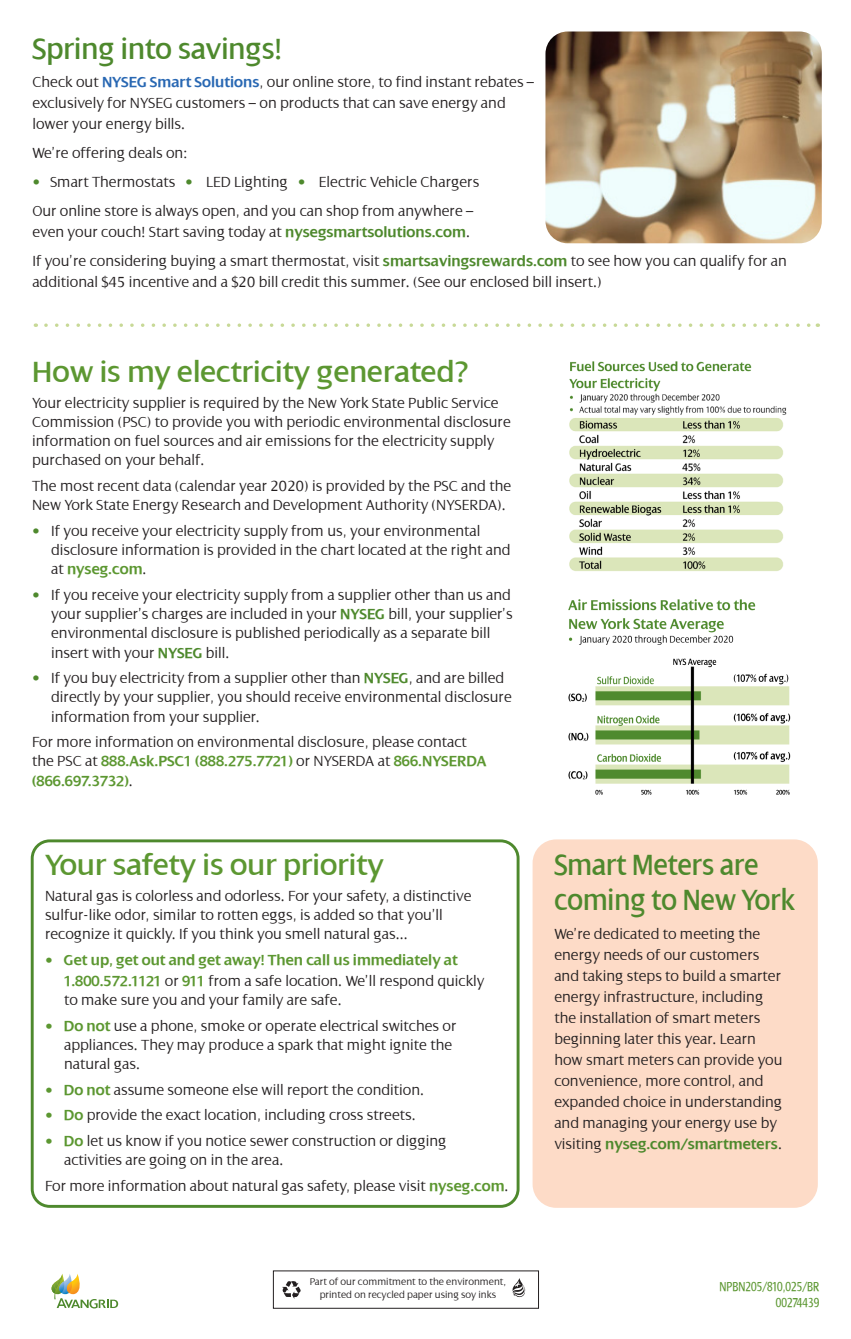
<style>
.page{position:relative;width:851px;height:1339px;background:#fff}
.page>*{position:absolute;margin:0;border:0;box-sizing:border-box;transform-origin:0 0}
.t1{font:31.5px "Dialog";color:#5c9731}
.t2{font:31.5px/35px "Dialog";color:#4e892d;scale:.9 1}
.t3{font:31.5px "Dialog";color:#4e892d;scale:.95 1}
.t4{font:300 15.75px/19.2px "Dialog";color:#231f20}
.t5{font:600 15.75px/21px "Dialog";color:#5c9731}
.t6{font:condensed 14px/16.8px "Dialog";color:#5c9731;text-align:right}
.t7{font:300 10.5px/12.6px "Dialog";color:#231f20;text-align:center}
.s1{font-weight:600;color:#2968b3}
.s2{color:#4e892d}
.s3{font-weight:600;color:#4e892d}
.s4{font-weight:600;color:#5c9731}
.s5{font-weight:300;color:#231f20}
</style>
<div class="page">
<svg style="left:51px;top:1274px;width:67px;height:34px"></svg>
<svg style="left:282px;top:1281px;width:18px;height:17px"></svg>
<svg style="left:512px;top:1278px;width:13px;height:19px"></svg>
<div style="left:532px;top:839px;width:285px;height:369px;background:#fddbc7;border-radius:24px"></div>
<div style="left:31px;top:839px;width:488px;height:369px;border:3px solid #4e892d;border-radius:17px"></div>
<img style="left:569px;top:361px;width:218px;height:210px">
<img style="left:568px;top:599px;width:223px;height:196px">
<img style="left:545px;top:32px;width:276px;height:211px">
<svg style="left:46px;top:323px;width:772px;height:4px"></svg>
<h1 class="t3" style="left:32px;top:31px;width:264px">Spring into savings!</h1>
<p class="t4" style="left:32px;top:72px;width:503px;line-height:21px">Check out <span class="s1">NYSEG Smart Solutions</span>, our online store, to find instant rebates – exclusively for NYSEG customers – on products that can save energy and lower your energy bills.</p>
<p class="t4" style="left:32px;top:144px;width:157px">We’re offering deals on:</p>
<p class="t4" style="left:32px;top:168px;width:448px;line-height:28.9px"><span class="s2">•</span> Smart Thermostats <span class="s2">•</span> LED Lighting <span class="s2">•</span> Electric Vehicle Chargers<br>Our online store is always open, and you can shop from anywhere –</p>
<p class="t4" style="left:32px;top:218px;width:756px;line-height:28.9px">even your couch! Start saving today at <span class="s3">nysegsmartsolutions.com</span>.<br>If you’re considering buying a smart thermostat, visit <span class="s3">smartsavingsrewards.com</span> to see how you can qualify for an</p>
<p class="t4" style="left:32px;top:272px;width:571px">additional $45 incentive and a $20 bill credit this summer. (See our enclosed bill insert.)</p>
<h1 class="t1" style="left:32px;top:355px;width:438px">How is my electricity generated?</h1>
<p class="t4" style="left:32px;top:393px;width:480px">Your electricity supplier is required by the New York State Public Service Commission (PSC) to provide you with periodic environmental disclosure information on fuel sources and air emissions for the electricity supply purchased on your behalf.</p>
<p class="t4" style="left:32px;top:476px;width:481px">The most recent data (calendar year 2020) is provided by the PSC and the<br>New York State Energy Research and Development Authority (NYSERDA).</p>
<p class="t4" style="left:51px;top:521px;width:461px;text-indent:-19px"><span class="s2">•</span> If you receive your electricity supply from us, your environmental disclosure information is provided in the chart located at the right and at <span class="s4">nyseg.com</span>.</p>
<p class="t4" style="left:51px;top:585px;width:463px;text-indent:-19px"><span class="s2">•</span> If you receive your electricity supply from a supplier other than us and your supplier’s charges are included in your <span class="s3">NYSEG</span> bill, your supplier’s environmental disclosure is published periodically as a separate bill insert with your <span class="s3">NYSEG</span> bill.</p>
<p class="t4" style="left:51px;top:668px;width:462px;text-indent:-19px"><span class="s2">•</span> If you buy electricity from a supplier other than <span class="s3">NYSEG</span>, and are billed directly by your supplier, you should receive environmental disclosure information from your supplier.</p>
<p class="t4" style="left:32px;top:732px;width:456px">For more information on environmental disclosure, please contact the PSC at <span class="s4">888.Ask.PSC1 (888.275.7721)</span> or NYSERDA at <span class="s4">866.NYSERDA (866.697.3732)</span>.</p>
<h1 class="t1" style="left:45px;top:848px;width:340px">Your safety is our priority</h1>
<p class="t4" style="left:45px;top:886px;width:428px">Natural gas is colorless and odorless. For your safety, a distinctive sulfur-like odor, similar to rotten eggs, is added so that you’ll recognize it quickly. If you think you smell natural gas...</p>
<p class="t5" style="left:64px;top:949px;width:422px;text-indent:-19px">• Get up, get out and get away! Then call us immediately at<br>1.800.572.1121 <span class="s5">or</span> 911 <span class="s5">from a safe location. We’ll respond quickly</span></p>
<p class="t4" style="left:64px;top:990px;width:279px">to make sure you and your family are safe.</p>
<p class="t4" style="left:64px;top:1016px;width:394px;text-indent:-19px"><span class="s4">• Do not</span> use a phone, smoke or operate electrical switches or appliances. They may produce a spark that might ignite the natural gas.</p>
<p class="t4" style="left:45px;top:1080px;width:381px"><span class="s4">• Do not</span> assume someone else will report the condition.</p>
<p class="t4" style="left:45px;top:1106px;width:372px"><span class="s4">• Do</span> provide the exact location, including cross streets.</p>
<p class="t4" style="left:64px;top:1131px;width:384px;text-indent:-19px"><span class="s4">• Do</span> let us know if you notice sewer construction or digging activities are going on in the area.</p>
<p class="t4" style="left:45px;top:1176px;width:465px">For more information about natural gas safety, please visit <span class="s4">nyseg.com</span>.</p>
<p class="t7" style="left:310px;top:1275px;width:198px">Part of our commitment to the environment, printed on recycled paper using soy inks</p>
<h1 class="t2" style="left:554px;top:848px;width:268px">Smart Meters are coming to New York</h1>
<p class="t4" style="left:554px;top:924px;width:230px;line-height:21px">We’re dedicated to meeting the energy needs of our customers and taking steps to build a smarter energy infrastructure, including the installation of smart meters beginning later this year. Learn how smart meters can provide you convenience, more control, and expanded choice in understanding and managing your energy use by visiting <span class="s3">nyseg.com/smartmeters</span>.</p>
<p class="t6" style="left:719px;top:1278px;width:101px">NPBN205/810,025/BR<br>00274439</p>
</div>
